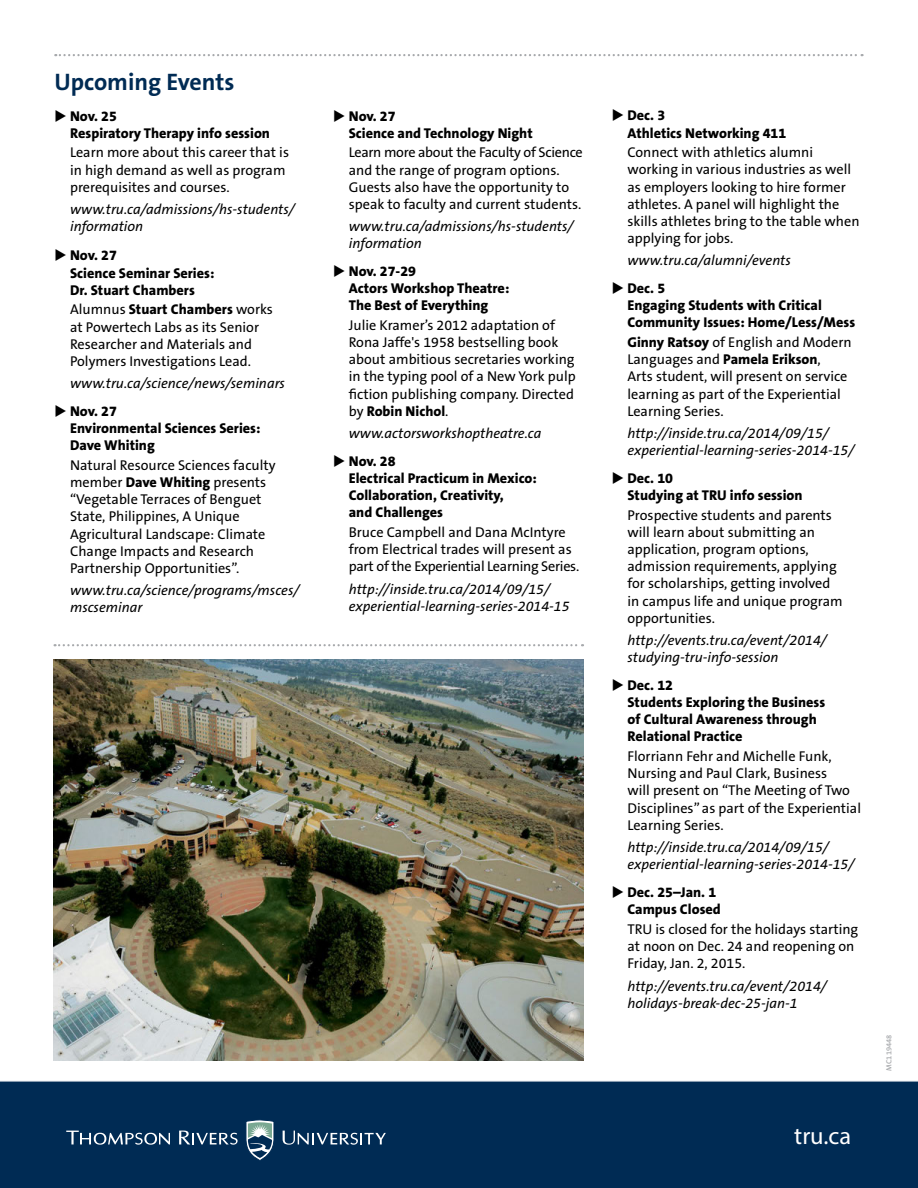
<style>
.page{position:relative;width:918px;height:1188px;background:#fff}
.page>*{position:absolute;margin:0;border:0;box-sizing:border-box;transform-origin:0 0}
.t1{font:24.3px "Myriad Pro";color:#fff}
.t2{font:700 24px "The Sans B7";color:#002b54}
.t3{font:14.25px/17.1px "The Sans B5 Plain";color:#000}
.t4{font:800 14.25px/17.1px "The Sans B8";color:#000}
.t5{font:italic 14.25px/17.1px "The Sans B5 Plain";color:#000}
.t6{font:600 7.5px "The Sans B6";color:#a7a9ac}
.s1{font-family:"The Sans B5 Plain";font-weight:400}
.s2{font-family:"The Sans B8";font-weight:800}
</style>
<div class="page">
<div style="left:0;top:1081px;width:918px;height:107px;background:#002b54"></div>
<svg style="left:245px;top:1120px;width:29px;height:41px"></svg>
<svg style="left:179px;top:1131px;width:59px;height:14px"></svg>
<svg style="left:66px;top:1131px;width:104px;height:14px"></svg>
<svg style="left:283px;top:1131px;width:103px;height:14px"></svg>
<img style="left:54px;top:660px;width:530px;height:401px">
<svg style="left:55px;top:644px;width:528px;height:2px"></svg>
<svg style="left:55px;top:54px;width:808px;height:2px"></svg>
<h2 class="t2" style="left:54px;top:69px;width:182px">Upcoming Events</h2>
<p class="t4" style="left:70px;top:108px;width:201px;text-indent:-16px">◆ Nov. 25u<br>Respiratory Therapy info session</p>
<p class="t3" style="left:70px;top:144px;width:220px">Learn more about this career that is in high demand as well as program prerequisites and courses.</p>
<p class="t5" style="left:70px;top:201px;width:226px">www.tru.ca/admissions/hs-students/ information</p>
<p class="t4" style="left:70px;top:248px;width:149px;text-indent:-16px">◆ Nov. 27u<br>Science Seminar Series:u<br>Dr. Stuart Chambers</p>
<p class="t4" style="left:70px;top:302px;width:204px"><span class="s1">Alumnus</span> Stuart Chambers <span class="s1">works</span></p>
<p class="t3" style="left:70px;top:319px;width:191px">at Powertech Labs as its Senior<br>Researcher and Materials and<br>Polymers Investigations Lead.</p>
<p class="t5" style="left:70px;top:375px;width:216px">www.tru.ca/science/news/seminars</p>
<p class="t4" style="left:70px;top:403px;width:195px;text-indent:-16px">◆ Nov. 27u<br>Environmental Sciences Series:u<br>Dave Whiting</p>
<p class="t3" style="left:70px;top:457px;width:207px">Natural Resource Sciences faculty member <span class="s2">Dave Whiting</span> presents “Vegetable Terraces of Benguet<br>State, Philippines, A Unique<br>Agricultural Landscape: Climate<br>Change Impacts and Research<br>Partnership Opportunities”.</p>
<p class="t5" style="left:70px;top:582px;width:231px">www.tru.ca/science/programs/msces/ mscseminar</p>
<p class="t4" style="left:349px;top:108px;width:185px;text-indent:-16px">◆ Nov. 27u<br>Science and Technology Night</p>
<p class="t3" style="left:349px;top:144px;width:236px">Learn more about the Faculty of Science and the range of program options.<br>Guests also have the opportunity to speak to faculty and current students.</p>
<p class="t5" style="left:349px;top:218px;width:226px">www.tru.ca/admissions/hs-students/ information</p>
<p class="t4" style="left:349px;top:263px;width:165px;text-indent:-16px">◆ Nov. 27-29u<br>Actors Workshop Theatre:u<br>The Best of Everything</p>
<p class="t3" style="left:349px;top:317px;width:228px">Julie Kramer’s 2012 adaptation of Rona Jaffe's 1958 bestselling book about ambitious secretaries working in the typing pool of a New York pulp fiction publishing company. Directed</p>
<p class="t4" style="left:349px;top:403px;width:101px"><span class="s1">by</span> Robin Nichol<span class="s1">.</span></p>
<p class="t5" style="left:349px;top:425px;width:194px">www.actorsworkshoptheatre.ca</p>
<p class="t4" style="left:349px;top:453px;width:189px;text-indent:-16px">◆ Nov. 28u<br>Electrical Practicum in Mexico:<br>Collaboration, Creativity,u<br>and Challenges</p>
<p class="t3" style="left:349px;top:524px;width:232px">Bruce Campbell and Dana McIntyre from Electrical trades will present as part of the Experiential Learning Series.</p>
<p class="t5" style="left:349px;top:581px;width:222px">http://inside.tru.ca/2014/09/15/ experiential-learning-series-2014-15</p>
<p class="t4" style="left:627px;top:108px;width:160px;text-indent:-16px">◆ Dec. 3u<br>Athletics Networking 411</p>
<p class="t3" style="left:627px;top:144px;width:234px">Connect with athletics alumni working in various industries as well as employers looking to hire former athletes. A panel will highlight the skills athletes bring to the table when applying for jobs.</p>
<p class="t5" style="left:627px;top:252px;width:165px">www.tru.ca/alumni/events</p>
<p class="t4" style="left:627px;top:280px;width:229px;text-indent:-16px">◆ Dec. 5<br>Engaging Students with Critical<br>Community Issues: Home/Less/Mess</p>
<p class="t3" style="left:627px;top:334px;width:226px"><span class="s2">Ginny Ratsoy</span> of English and Modern<br>Languages and <span class="s2">Pamela Erikson</span>,<br>Arts student, will present on service learning as part of the Experiential<br>Learning Series.</p>
<p class="t5" style="left:627px;top:425px;width:228px">http://inside.tru.ca/2014/09/15/ experiential-learning-series-2014-15/</p>
<p class="t4" style="left:627px;top:470px;width:177px;text-indent:-16px">◆ Dec. 10u<br>Studying at TRU info session</p>
<p class="t3" style="left:627px;top:507px;width:217px">Prospective students and parents will learn about submitting an application, program options, admission requirements, applying for scholarships, getting involved in campus life and unique program opportunities.</p>
<p class="t5" style="left:627px;top:632px;width:201px">http://events.tru.ca/event/2014/ studying-tru-info-session</p>
<p class="t4" style="left:627px;top:677px;width:202px;text-indent:-16px">◆ Dec. 12u<br>Students Exploring the Businessu of Cultural Awareness through<br>Relational Practice</p>
<p class="t3" style="left:627px;top:748px;width:235px">Florriann Fehr and Michelle Funk,<br>Nursing and Paul Clark, Business<br>will present on “The Meeting of Two<br>Disciplines” as part of the Experiential<br>Learning Series.</p>
<p class="t5" style="left:627px;top:839px;width:228px">http://inside.tru.ca/2014/09/15/ experiential-learning-series-2014-15/</p>
<p class="t4" style="left:612px;top:884px;width:111px;text-align:right">◆ Dec. 25–Jan. 1u<br>Campus Closed</p>
<p class="t3" style="left:627px;top:921px;width:232px">TRU is closed for the holidays starting at noon on Dec. 24 and reopening on<br>Friday, Jan. 2, 2015.</p>
<p class="t5" style="left:627px;top:978px;width:201px">http://events.tru.ca/event/2014/ holidays-break-dec-25-jan-1</p>
<h1 class="t1" style="left:794px;top:1120px;width:58px">tru.ca</h1>
<p class="t6" style="left:885px;top:1071px;width:37px;rotate:-90deg">MC119448</p>
</div>
